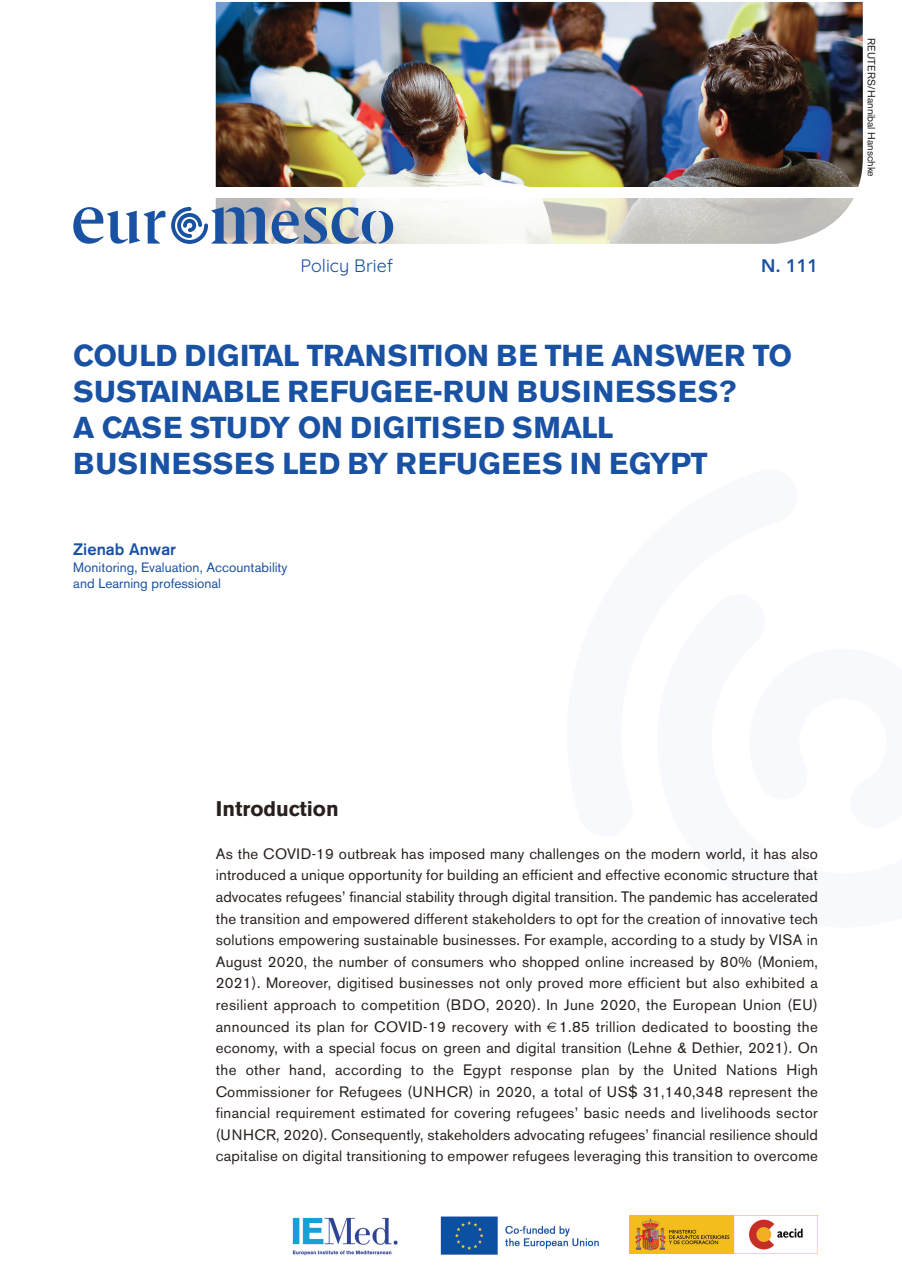
<style>
.page{position:relative;width:902px;height:1283px;background:#fff}
.page>*{position:absolute;margin:0;border:0;box-sizing:border-box;transform-origin:0 0}
.t1{font:700 30px/36px "Akzidenz Grotesk BE";letter-spacing:.005em;color:#1951a3}
.t2{font:700 30px "Akzidenz Grotesk BE";letter-spacing:.025em;color:#1951a3}
.t3{font:700 30px "Akzidenz Grotesk BE";letter-spacing:-.015em;color:#1951a3}
.t4{font:700 21px "Akzidenz Grotesk BE";color:#28201c}
.t5{font:18px "Quicksand";color:#1951a3}
.t6{font:800 18px "Avenir LT Pro";color:#1951a3}
.t7{font:500 16.5px "Akzidenz Grotesk BE";color:#1951a3}
.t8{font:15px/21.6px "Akzidenz Grotesk BE";letter-spacing:.015em;color:#28201c;text-align:justify}
.t9{font:13.5px "Akzidenz Grotesk BE";color:#1951a3}
.t10{font:10.5px "Akzidenz Grotesk BE";color:#231f20}
</style>
<div class="page">
<img style="left:216px;top:2px;width:646px;height:185px">
<img style="left:292px;top:1216px;width:307px;height:40px">
<div style="left:203px;top:191px;width:664px;height:53px;background:#fff;opacity:.71"></div>
<div style="left:203px;top:187px;width:664px;height:10px;background:#fff"></div>
<svg style="left:73px;top:207px;width:92px;height:37px"></svg>
<svg style="left:171px;top:207px;width:222px;height:37px;background:#91a4c0"></svg>
<img style="left:629px;top:1215px;width:188px;height:38px">
<p class="t5" style="left:300px;top:253px;width:94px">Policy Brief</p>
<p class="t6" style="left:761px;top:255px;width:58px">N. 111</p>
<p class="t1" style="left:73px;top:340px;width:720px">COULD DIGITAL TRANSITION BE THE ANSWER TO<br>SUSTAINABLE REFUGEE-RUN BUSINESSES?</p>
<p class="t3" style="left:73px;top:417px;width:541px">A CASE STUDY ON DIGITISED SMALL</p>
<p class="t2" style="left:73px;top:453px;width:635px">BUSINESSES LED BY REFUGEES IN EGYPT</p>
<p class="t7" style="left:73px;top:543px;width:104px">Zienab Anwar</p>
<p class="t9" style="left:73px;top:562px;width:216px">Monitoring, Evaluation, Accountability</p>
<p class="t9" style="left:73px;top:579px;width:149px">and Learning professional</p>
<p class="t10" style="left:875px;top:38px;width:140px;rotate:90deg">REUTERS/Hannibal Hanschke</p>
<p class="t4" style="left:216px;top:800px;width:124px">Introduction</p>
<p class="t8" style="left:216px;top:844px;width:603px">As the COVID-19 outbreak has imposed many challenges on the modern world, it has also introduced a unique opportunity for building an efficient and effective economic structure that advocates refugees’ financial stability through digital transition. The pandemic has accelerated the transition and empowered different stakeholders to opt for the creation of innovative tech solutions empowering sustainable businesses. For example, according to a study by VISA in August 2020, the number of consumers who shopped online increased by 80% (Moniem, 2021). Moreover, digitised businesses not only proved more efficient but also exhibited a resilient approach to competition (BDO, 2020). In June 2020, the European Union (EU) announced its plan for COVID-19 recovery with 1.85 trillion dedicated to boosting the economy, with a special focus on green and digital transition (Lehne &amp; Dethier, 2021). On the other hand, according to the Egypt response plan by the United Nations High Commissioner for Refugees (UNHCR) in 2020, a total of US$ 31,140,348 represent the financial requirement estimated for covering refugees’ basic needs and livelihoods sector (UNHCR, 2020). Consequently, stakeholders advocating refugees’ financial resilience should capitalise on digital transitioning to empower refugees leveraging this transition to overcome</p>
</div>
